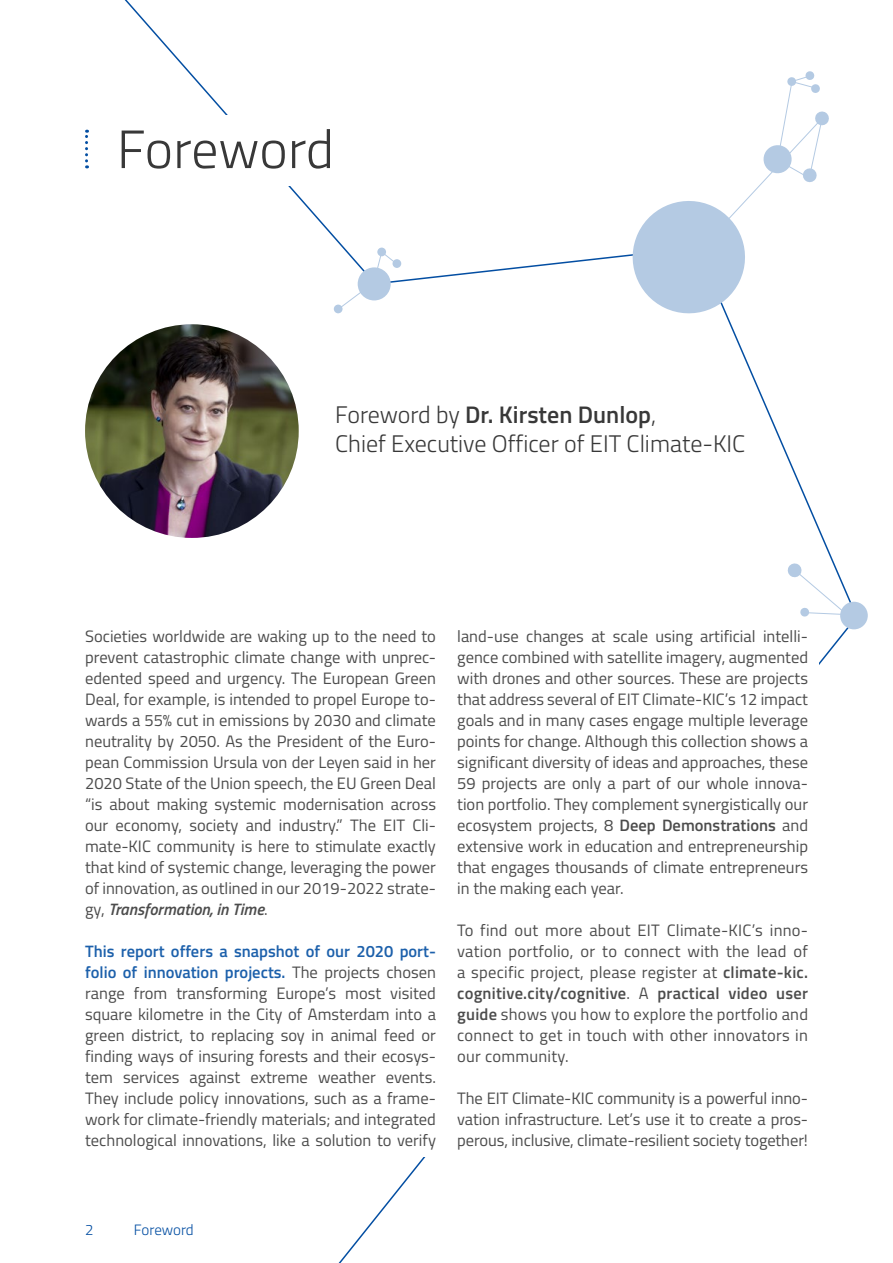
<style>
.page{position:relative;width:893px;height:1263px;background:#fff}
.page>*{position:absolute;margin:0;border:0;box-sizing:border-box;transform-origin:0 0}
.t1{font:300 54px "Titillium";color:#383838}
.t2{font:300 24px/28.8px "Titillium";color:#383838}
.t3{font:16.5px/21px "Titillium";color:#4c4c4c;text-align:justify}
.t4{font:300 15px "Titillium";letter-spacing:-.005em;color:#034ea2}
.s1{font-weight:600}
.s2{font-weight:600;font-style:italic}
.s3{font-weight:600;color:#1c60ab}
</style>
<div class="page">
<img style="left:85px;top:324px;width:214px;height:214px;border-radius:107px">
<div style="left:377px;top:248px;width:9px;height:8px;background:#b4cae3;border-radius:50%"></div>
<div style="left:392px;top:259px;width:9px;height:9px;background:#b4cae3;border-radius:50%"></div>
<div style="left:334px;top:304px;width:9px;height:9px;background:#b4cae3;border-radius:50%"></div>
<svg style="left:337px;top:251px;width:61px;height:60px"></svg>
<svg style="left:787px;top:562px;width:60px;height:55px"></svg>
<svg style="left:625px;top:71px;width:204px;height:250px"></svg>
<div style="left:358px;top:267px;width:33px;height:33px;background:#b4cae3;border-radius:50%"></div>
<div style="left:840px;top:602px;width:28px;height:27px;background:#b4cae3;border-radius:50%"></div>
<svg style="left:85px;top:130px;width:3px;height:38px"></svg>
<h1 class="t1" style="left:117px;top:110px;width:219px">Foreword</h1>
<h2 class="t2" style="left:335px;top:399px;width:412px">Foreword by <span class="s1">Dr. Kirsten Dunlop</span>,<br>Chief Executive Officer of EIT Climate-KIC</h2>
<p class="t3" style="left:85px;top:625px;width:352px">Societies worldwide are waking up to the need to prevent catastrophic climate change with unprec&shy;edented speed and urgency. The European Green Deal, for example, is intended to propel Europe to&shy;wards a 55% cut in emissions by 2030 and climate neutrality by 2050. As the President of the Euro&shy;pean Commission Ursula von der Leyen said in her 2020 State of the Union speech, the EU Green Deal “is about making systemic modernisation across our economy, society and industry.” The EIT Cli&shy;mate-KIC community is here to stimulate exactly that kind of systemic change, leveraging the power of innovation, as outlined in our 2019-2022 strate&shy;gy, <span class="s2">Transformation, in Time</span>.</p>
<p class="t3" style="left:85px;top:940px;width:352px"><span class="s3">This report offers a snapshot of our 2020 port&shy;folio of innovation projects.</span> The projects chosen range from transforming Europe’s most visited square kilometre in the City of Amsterdam into a green district, to replacing soy in animal feed or finding ways of insuring forests and their ecosys&shy;tem services against extreme weather events.<br>They include policy innovations, such as a frame&shy;work for climate-friendly materials; and integrated technological innovations, like a solution to verify</p>
<p class="t3" style="left:457px;top:625px;width:352px">land-use changes at scale using artificial intelli&shy;gence combined with satellite imagery, augmented with drones and other sources. These are projects that address several of EIT Climate-KIC’s 12 impact goals and in many cases engage multiple leverage points for change. Although this collection shows a significant diversity of ideas and approaches, these 59 projects are only a part of our whole innova&shy;tion portfolio. They complement synergistically our ecosystem projects, 8 <span class="s1">Deep Demonstrations</span> and extensive work in education and entrepreneurship that engages thousands of climate entrepreneurs in the making each year.</p>
<p class="t3" style="left:457px;top:919px;width:352px">To find out more about EIT Climate-KIC’s inno&shy;vation portfolio, or to connect with the lead of a specific project, please register at <span class="s1">climate-kic. cognitive.city/cognitive</span>. A <span class="s1">practical video user guide</span> shows you how to explore the portfolio and connect to get in touch with other innovators in our community.</p>
<p class="t3" style="left:457px;top:1087px;width:352px">The EIT Climate-KIC community is a powerful inno&shy;vation infrastructure. Let’s use it to create a pros&shy;perous, inclusive, climate-resilient society together!</p>
<p class="t4" style="left:85px;top:1218px;width:10px">2</p>
<p class="t4" style="left:134px;top:1218px;width:61px">Foreword</p>
</div>
